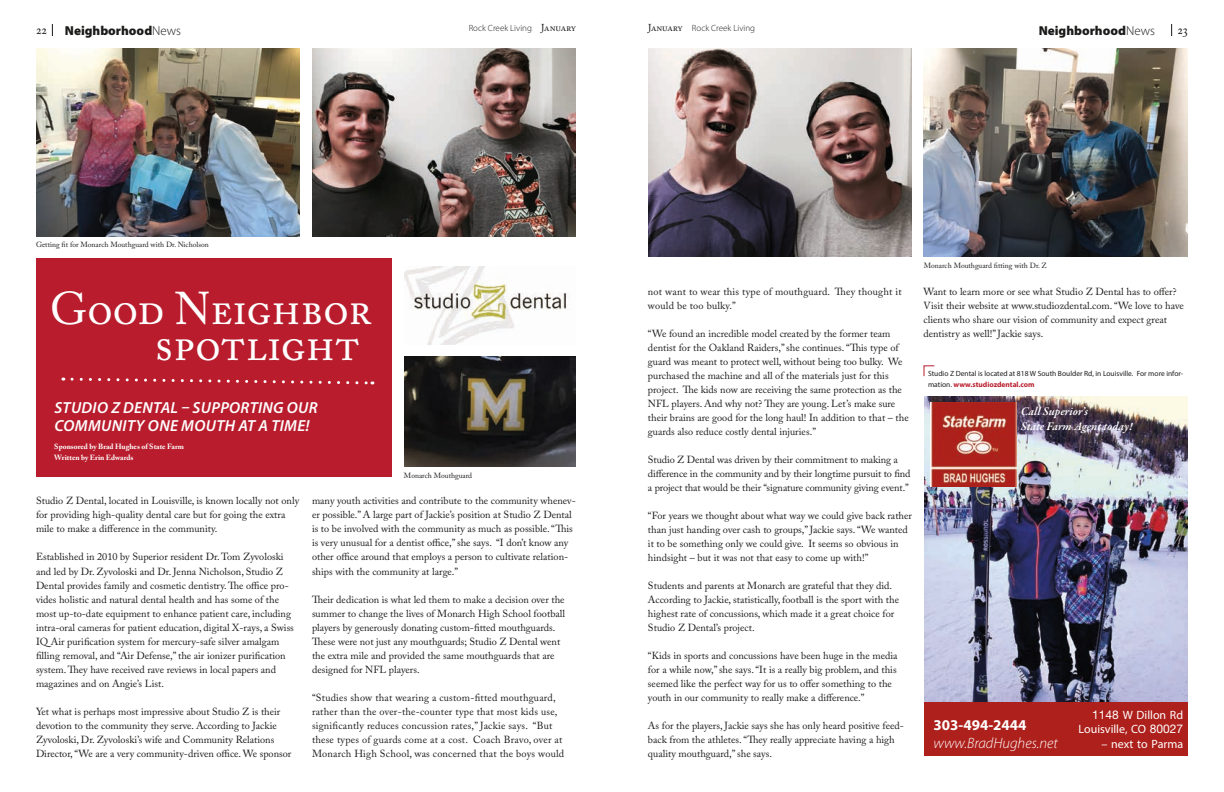
<style>
.page{position:relative;width:1224px;height:792px;background:#fff}
.page>*{position:absolute;margin:0;border:0;box-sizing:border-box;transform-origin:0 0}
.t1{font:45.6px/36px "Adobe Caslon Pro";color:#fff;text-align:right}
.t2{font:italic 600 16px/17.7px "Myriad Pro";letter-spacing:.02em;color:#fff}
.t3{font:italic 300 15px "Myriad Pro";color:#fff}
.t4{font:700 15px "Myriad Pro";color:#fff}
.t5{font:900 13px "Myriad Pro";color:#1c1b1a}
.t6{font:13px "Adobe Caslon Pro";color:#1c1b1a}
.t7{font:12px/14.4px "Myriad Pro";color:#fff;text-align:right}
.t8{font:italic 600 12px/14.4px "Garamond Premr Pro";color:#fff}
.t9{font:10.2px/14px "Adobe Caslon Pro";color:#1c1b1a}
.t10{font:10.2px/14px "Adobe Caslon Pro";letter-spacing:.02em;color:#1c1b1a}
.t11{font:300 9px "Myriad Pro";letter-spacing:.005em;color:#1c1b1a}
.t12{font:7.5px/10.5px "Myriad Pro";color:#1c1b1a}
.t13{font:7.5px "Adobe Caslon Pro";color:#1c1b1a}
.t14{font:700 7.5px/10.5px "Adobe Caslon Pro";color:#fff}
.s1{font-weight:300}
.s2{font-family:"Adobe Caslon Pro";font-weight:400;font-size:10px}
.s3{font-weight:700;color:#b91d2d}
.s4{font-family:"Helvetica LT Std Fractions"}
</style>
<div class="page">
<svg style="left:1171px;top:24px;width:1px;height:12px"></svg>
<svg style="left:52px;top:24px;width:1px;height:12px"></svg>
<img style="left:924px;top:397px;width:264px;height:306px">
<div style="left:924px;top:703px;width:264px;height:53px;background:#ad201b"></div>
<img style="left:930px;top:402px;width:87px;height:84px">
<div style="left:36px;top:258px;width:356px;height:219px;background:#b91d2d"></div>
<svg style="left:63px;top:377px;width:310px;height:8px"></svg>
<svg style="left:923px;top:365px;width:12px;height:12px"></svg>
<img style="left:648px;top:48px;width:264px;height:208px">
<img style="left:312px;top:48px;width:264px;height:188px">
<img style="left:404px;top:356px;width:172px;height:111px">
<img style="left:924px;top:48px;width:264px;height:208px">
<img style="left:404px;top:266px;width:165px;height:78px">
<img style="left:36px;top:48px;width:264px;height:188px">
<p class="t6" style="left:36px;top:21px;width:12px">22</p>
<p class="t5" style="left:65px;top:22px;width:118px">Neighborhood<span class="s1">News</span></p>
<p class="t11" style="left:469px;top:23px;width:109px">Rock Creek Living <span class="s2">January</span></p>
<p class="t11" style="left:648px;top:23px;width:109px"><span class="s2">January</span> Rock Creek Living</p>
<p class="t5" style="left:1039px;top:22px;width:118px">Neighborhood<span class="s1">News</span></p>
<p class="t6" style="left:1178px;top:21px;width:12px">23</p>
<p class="t13" style="left:36px;top:240px;width:174px">Getting fit for Monarch Mouthguard with Dr. Nicholson</p>
<h1 class="t1" style="left:50px;top:291px;width:323px">Good Neighbor spotlight</h1>
<h2 class="t2" style="left:54px;top:398px;width:265px">STUDIO Z DENTAL – SUPPORTING OUR<br>COMMUNITY ONE MOUTH AT A TIME!</h2>
<p class="t14" style="left:54px;top:441px;width:131px">Sponsored by Brad Hughes of State Farm<br>Written by Erin Edwards</p>
<p class="t13" style="left:404px;top:471px;width:70px">Monarch Mouthguard</p>
<p class="t9" style="left:36px;top:494px;width:265px">Studio Z Dental, located in Louisville, is known locally not only for providing high-quality dental care but for going the extra mile to make a difference in the community.</p>
<p class="t9" style="left:36px;top:550px;width:259px">Established in 2010 by Superior resident Dr. Tom Zyvoloski and led by Dr. Zyvoloski and Dr. Jenna Nicholson, Studio Z Dental provides family and cosmetic dentistry. The office pro&shy;vides holistic and natural dental health and has some of the most up-to-date equipment to enhance patient care, including intra-oral cameras for patient education, digital X-rays, a Swiss IQ Air purification system for mercury-safe silver amalgam filling removal, and “Air Defense,” the air ionizer purification system. They have received rave reviews in local papers and magazines and on Angie’s List.</p>
<p class="t9" style="left:36px;top:704px;width:257px">Yet what is perhaps most impressive about Studio Z is their devotion to the community they serve. According to Jackie Zyvoloski, Dr. Zyvoloski’s wife and Community Relations Director, “We are a very community-driven office. We sponsor</p>
<p class="t9" style="left:312px;top:494px;width:265px">many youth activities and contribute to the community whenev&shy;er possible.” A large part of Jackie’s position at Studio Z Dental is to be involved with the community as much as possible. “This is very unusual for a dentist office,” she says. “I don’t know any other office around that employs a person to cultivate relation&shy;ships with the community at large.”</p>
<p class="t9" style="left:312px;top:592px;width:255px">Their dedication is what led them to make a decision over the summer to change the lives of Monarch High School football players by generously donating custom-fitted mouthguards.<br>These were not just any mouthguards; Studio Z Dental went the extra mile and provided the same mouthguards that are designed for NFL players.</p>
<p class="t10" style="left:312px;top:690px;width:254px">“Studies show that wearing a custom-fitted mouthguard, rather than the over-the-counter type that most kids use, significantly reduces concussion rates,” Jackie says. “But these types of guards come at a cost. Coach Bravo, over at Monarch High School, was concerned that the boys would</p>
<p class="t10" style="left:648px;top:284px;width:255px">not want to wear this type of mouthguard. They thought it would be too bulky.”</p>
<p class="t9" style="left:648px;top:326px;width:262px">“We found an incredible model created by the former team dentist for the Oakland Raiders,” she continues. “This type of guard was meant to protect well, without being too bulky. We purchased the machine and all of the materials just for this project. The kids now are receiving the same protection as the NFL players. And why not? They are young. Let’s make sure their brains are good for the long haul! In addition to that – the guards also reduce costly dental injuries.”</p>
<p class="t9" style="left:648px;top:452px;width:264px">Studio Z Dental was driven by their commitment to making a difference in the community and by their longtime pursuit to find a project that would be their “signature community giving event.”</p>
<p class="t9" style="left:648px;top:508px;width:266px">“For years we thought about what way we could give back rather than just handing over cash to groups,” Jackie says. “We wanted it to be something only we could give. It seems so obvious in hindsight – but it was not that easy to come up with!”</p>
<p class="t9" style="left:648px;top:578px;width:253px">Students and parents at Monarch are grateful that they did.<br>According to Jackie, statistically, football is the sport with the highest rate of concussions, which made it a great choice for Studio Z Dental’s project.</p>
<p class="t9" style="left:648px;top:648px;width:251px">“Kids in sports and concussions have been huge in the media for a while now,” she says. “It is a really big problem, and this seemed like the perfect way for us to offer something to the youth in our community to really make a difference.”</p>
<p class="t9" style="left:648px;top:718px;width:258px">As for the players, Jackie says she has only heard positive feed&shy;back from the athletes. “They really appreciate having a high quality mouthguard,” she says.</p>
<p class="t13" style="left:924px;top:261px;width:124px">Monarch Mouthguard fitting with Dr. Z</p>
<p class="t9" style="left:923px;top:284px;width:262px">Want to learn more or see what Studio Z Dental has to offer?<br>Visit their website at www.studiozdental.com. “We love to have clients who share our vision of community and expect great dentistry as well!” Jackie says.</p>
<p class="t12" style="left:928px;top:368px;width:257px">Studio Z Dental is located at 818 W South Boulder Rd, in Louisville. For more infor&shy;mation. <span class="s3">www.studiozdental.com</span></p>
<p class="t8" style="left:1021px;top:405px;width:113px">Call Superior’s<br>State Farm Agent today!</p>
<h3 class="t4" style="left:934px;top:715px;width:94px">303-494-2444</h3>
<p class="t7" style="left:1079px;top:707px;width:106px"><span class="s4">1148</span> W Dillon Rd<br>Louisville, CO <span class="s4">80027</span></p>
<h3 class="t3" style="left:934px;top:734px;width:126px">www.BradHughes.net</h3>
<p class="t7" style="left:1101px;top:736px;width:83px">– next to Parma</p>
</div>
